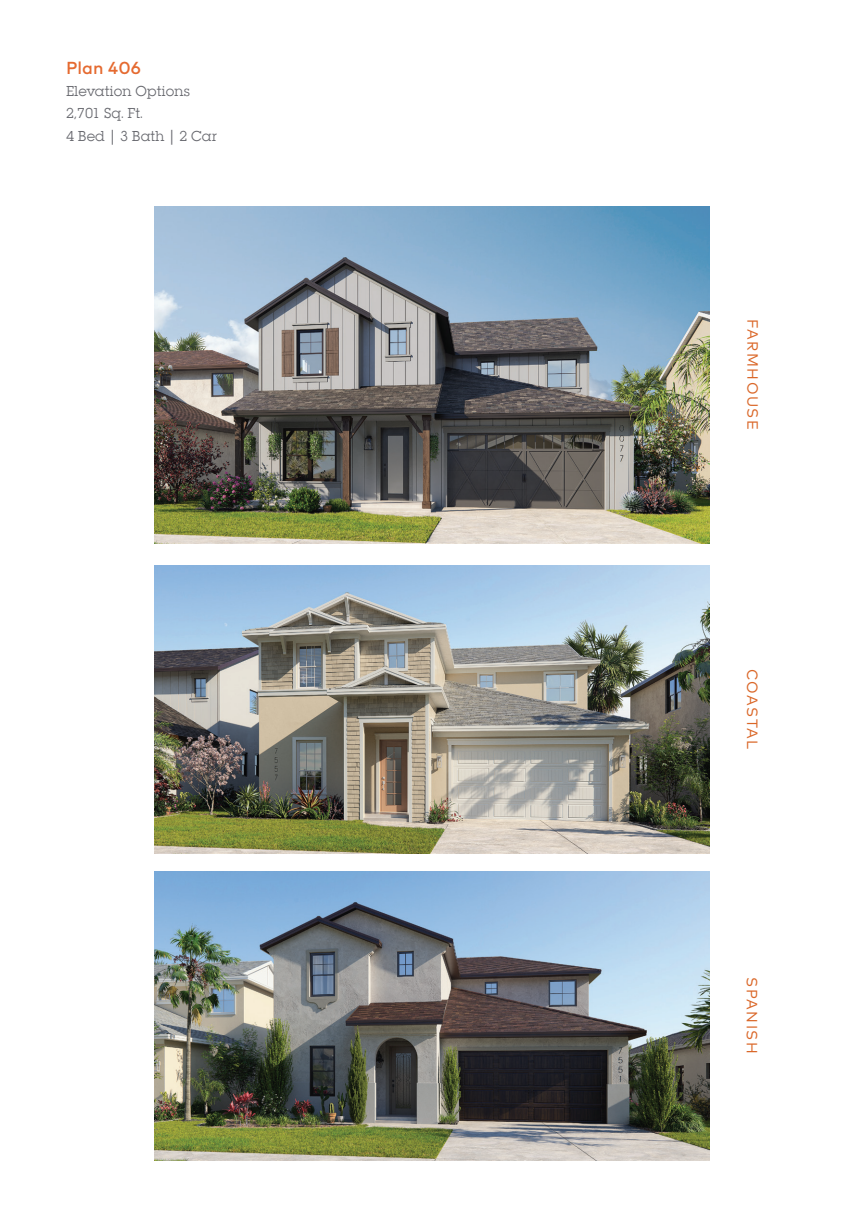
<style>
.page{position:relative;width:864px;height:1224px;background:#fff}
.page>*{position:absolute;margin:0;border:0;box-sizing:border-box;transform-origin:0 0}
.t1{font:500 17.4px "Mark OT";color:#e56a30}
.t2{font:14.8px/22.4px "Lubalin Graph";color:#67686e}
.t3{font:14.8px "Mark OT";letter-spacing:.1em;color:#da6728}
</style>
<div class="page">
<img style="left:155px;top:207px;width:554px;height:336px">
<img style="left:155px;top:565px;width:554px;height:289px">
<img style="left:155px;top:872px;width:554px;height:288px">
<p class="t1" style="left:66px;top:56px;width:76px">Plan 406</p>
<p class="t2" style="left:66px;top:80px;width:153px">Elevation Options<br>2,701 Sq. Ft.<br>4 Bed | 3 Bath | 2 Car</p>
<p class="t3" style="left:762px;top:319px;width:113px;rotate:90deg">FARMHOUSE</p>
<p class="t3" style="left:762px;top:669px;width:82px;rotate:90deg">COASTAL</p>
<p class="t3" style="left:761px;top:977px;width:78px;rotate:90deg">SPANISH</p>
</div>
